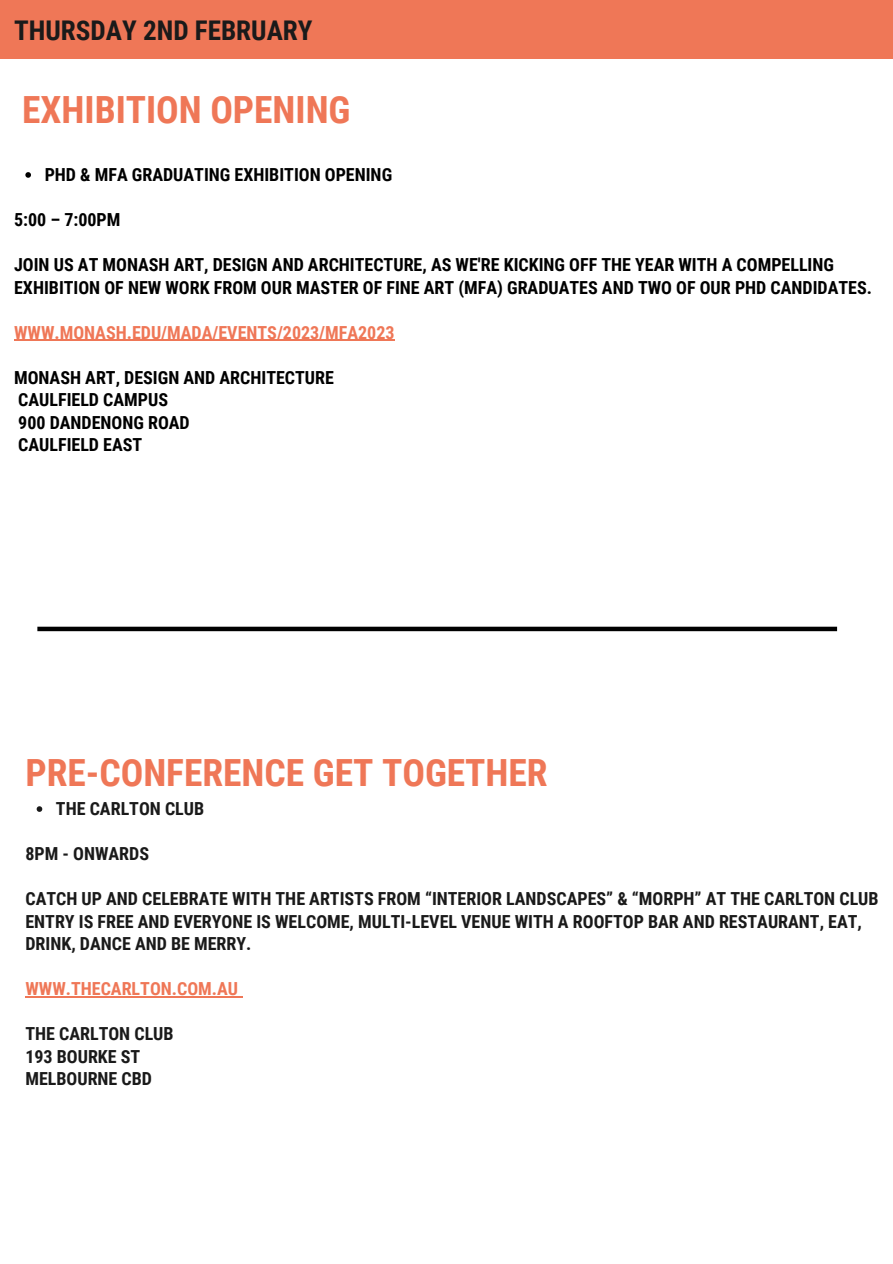
<style>
.page{position:relative;width:893px;height:1264px;background:#fff}
.page>*{position:absolute;margin:0;border:0;box-sizing:border-box;transform-origin:0 0}
.t1{font:700 37.5px "Roboto Condensed";color:#ef7757}
.t2{font:700 27.15px "Roboto Condensed";color:#1a1a1a}
.t3{font:700 18px/22.5px "Roboto Condensed";color:#000}
.t4{font:700 18px/22.5px "Roboto Condensed";color:#1a1a1a}
.t5{font:700 18px "Roboto Condensed";color:#ef7757}
</style>
<div class="page">
<div style="left:0;top:0;width:892px;height:58px;background:#ef7757"></div>
<div style="left:37px;top:626px;width:800px;height:5px;background:#000"></div>
<svg style="left:25px;top:172px;width:6px;height:6px"></svg>
<hr style="left:14px;top:340px;width:381px;height:1px;background:#ef7757">
<svg style="left:37px;top:806px;width:5px;height:5px"></svg>
<hr style="left:25px;top:996px;width:213px;height:1px;background:#ef7757">
<h2 class="t2" style="left:14px;top:15px;width:300px">THURSDAY 2ND FEBRUARY</h2>
<h1 class="t1" style="left:22px;top:88px;width:330px">EXHIBITION OPENING</h1>
<p class="t3" style="left:45px;top:164px;width:349px">PHD &amp; MFA GRADUATING EXHIBITION OPENING</p>
<p class="t3" style="left:14px;top:209px;width:108px">5:00 – 7:00PM</p>
<p class="t3" style="left:14px;top:254px;width:859px">JOIN US AT MONASH ART, DESIGN AND ARCHITECTURE, AS WE'RE KICKING OFF THE YEAR WITH A COMPELLING<br>EXHIBITION OF NEW WORK FROM OUR MASTER OF FINE ART (MFA) GRADUATES AND TWO OF OUR PHD CANDIDATES.</p>
<p class="t5" style="left:14px;top:322px;width:382px">WWW.MONASH.EDU/MADA/EVENTS/2023/MFA2023</p>
<p class="t3" style="left:14px;top:366px;width:321px">MONASH ART, DESIGN AND ARCHITECTURE<br>CAULFIELD CAMPUS<br>900 DANDENONG ROAD<br>CAULFIELD EAST</p>
<h1 class="t1" style="left:25px;top:751px;width:523px">PRE-CONFERENCE GET TOGETHER</h1>
<p class="t4" style="left:56px;top:797px;width:150px">THE CARLTON CLUB</p>
<p class="t4" style="left:25px;top:842px;width:125px">8PM - ONWARDS</p>
<p class="t4" style="left:25px;top:887px;width:854px">CATCH UP AND CELEBRATE WITH THE ARTISTS FROM “INTERIOR LANDSCAPES” &amp; “MORPH” AT THE CARLTON CLUB<br>ENTRY IS FREE AND EVERYONE IS WELCOME, MULTI-LEVEL VENUE WITH A ROOFTOP BAR AND RESTAURANT, EAT,<br>DRINK, DANCE AND BE MERRY.</p>
<p class="t5" style="left:25px;top:978px;width:214px">WWW.THECARLTON.COM.AU</p>
<p class="t4" style="left:25px;top:1022px;width:150px">THE CARLTON CLUB<br>193 BOURKE ST<br>MELBOURNE CBD</p>
</div>
